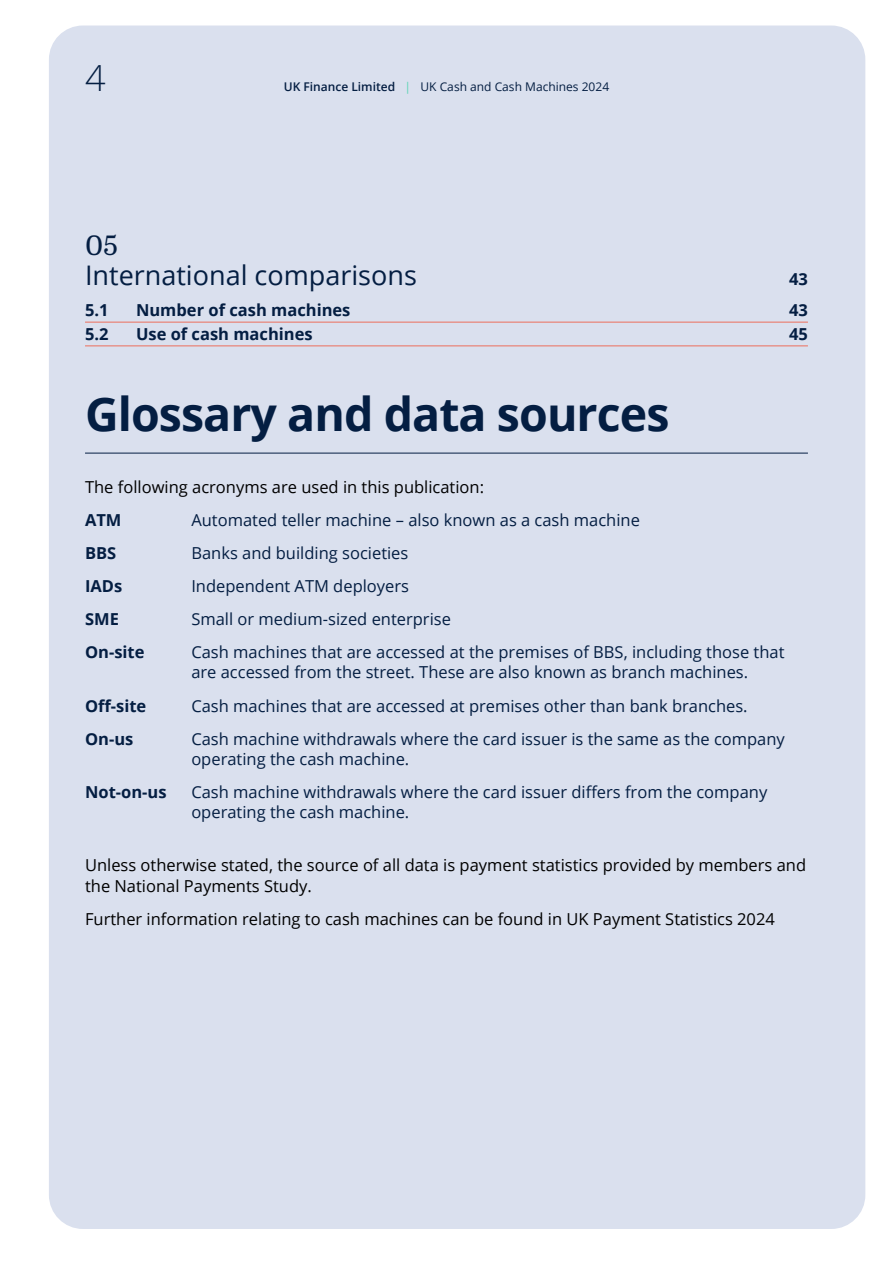
<style>
.page{position:relative;width:893px;height:1263px;background:#fff}
.page>*{position:absolute;margin:0;border:0;box-sizing:border-box;transform-origin:0 0}
.t1{font:700 46.5px "Open Sans";letter-spacing:-.02em;color:#041e42}
.t2{font:300 36px "Open Sans";color:#041e42}
.t3{font:27px "Open Sans";color:#041e42}
.t4{font:27px "Domine";color:#041e42}
.t5{font:16.5px/20.2px "Open Sans";color:#041e42}
.t6{font:16.5px/20.2px "Open Sans";color:#000}
.t7{font:700 16.5px "Open Sans";color:#041e42}
.t8{font:12px "Open Sans";color:#041e42}
.s1{font-weight:600}
.s2{color:#5cd4b5}
</style>
<div class="page">
<div style="left:49px;top:26px;width:816px;height:1203px;background:#dae0ee;border-radius:34px"></div>
<hr style="left:85px;top:322px;width:723px;height:1px;background:#ed6e5c">
<hr style="left:85px;top:345px;width:723px;height:1px;background:#ed6e5c">
<hr style="left:85px;top:453px;width:723px;height:1px;background:#041e42">
<h2 class="t2" style="left:85px;top:54px;width:22px">4</h2>
<p class="t8" style="left:284px;top:79px;width:327px"><span class="s1">UK Finance Limited</span> <span class="s2">|</span> UK Cash and Cash Machines 2024</p>
<h3 class="t4" style="left:85px;top:231px;width:35px">05</h3>
<h3 class="t3" style="left:85px;top:257px;width:333px">International comparisons</h3>
<p class="t7" style="left:789px;top:268px;width:20px">43</p>
<p class="t7" style="left:85px;top:299px;width:25px">5.1</p>
<p class="t7" style="left:136px;top:299px;width:216px">Number of cash machines</p>
<p class="t7" style="left:789px;top:299px;width:20px">43</p>
<p class="t7" style="left:85px;top:323px;width:25px">5.2</p>
<p class="t7" style="left:136px;top:323px;width:178px">Use of cash machines</p>
<p class="t7" style="left:789px;top:323px;width:20px">45</p>
<h1 class="t1" style="left:85px;top:382px;width:586px">Glossary and data sources</h1>
<p class="t6" style="left:85px;top:477px;width:401px">The following acronyms are used in this publication:</p>
<p class="t7" style="left:85px;top:509px;width:38px">ATM</p>
<p class="t5" style="left:191px;top:510px;width:450px">Automated teller machine – also known as a cash machine</p>
<p class="t7" style="left:85px;top:542px;width:33px">BBS</p>
<p class="t5" style="left:191px;top:543px;width:219px">Banks and building societies</p>
<p class="t7" style="left:85px;top:575px;width:39px">IADs</p>
<p class="t5" style="left:191px;top:576px;width:219px">Independent ATM deployers</p>
<p class="t7" style="left:85px;top:608px;width:35px">SME</p>
<p class="t5" style="left:191px;top:609px;width:261px">Small or medium-sized enterprise</p>
<p class="t7" style="left:85px;top:641px;width:61px">On-site</p>
<p class="t5" style="left:191px;top:642px;width:595px">Cash machines that are accessed at the premises of BBS, including those that are accessed from the street. These are also known as branch machines.</p>
<p class="t7" style="left:85px;top:694px;width:63px">Off-site</p>
<p class="t5" style="left:191px;top:695px;width:558px">Cash machines that are accessed at premises other than bank branches.</p>
<p class="t7" style="left:85px;top:727px;width:50px">On-us</p>
<p class="t5" style="left:191px;top:728px;width:595px">Cash machine withdrawals where the card issuer is the same as the company operating the cash machine.</p>
<p class="t7" style="left:85px;top:780px;width:83px">Not-on-us</p>
<p class="t5" style="left:191px;top:781px;width:577px">Cash machine withdrawals where the card issuer differs from the company operating the cash machine.</p>
<p class="t6" style="left:85px;top:855px;width:723px">Unless otherwise stated, the source of all data is payment statistics provided by members and the National Payments Study.</p>
<p class="t6" style="left:85px;top:908px;width:691px">Further information relating to cash machines can be found in UK Payment Statistics 2024</p>
</div>
